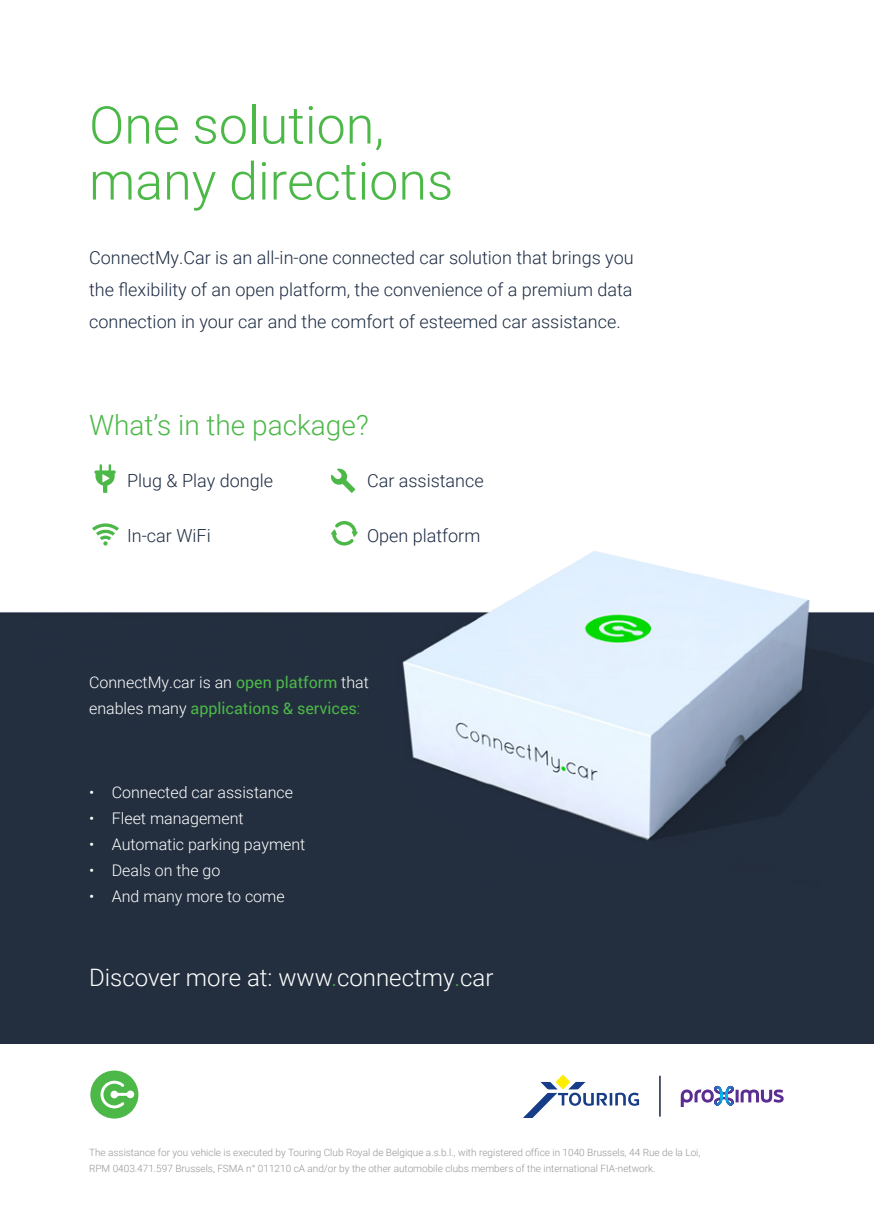
<style>
.page{position:relative;width:874px;height:1225px;background:#fff}
.page>*{position:absolute;margin:0;border:0;box-sizing:border-box;transform-origin:0 0}
.t1{font:300 52px/56px "Roboto";color:#4cb848}
.t2{font:300 28px "Roboto";color:#4cb848}
.t3{font:300 24px "Roboto";color:#fff}
.t4{font:300 18px/32px "Roboto";color:#1c2b42;text-align:justify}
.t5{font:300 16px "Roboto";color:#fff}
.t6{font:16px/26px "Roboto";color:#4cb848}
.t7{font:300 10px/16px "Roboto";color:#939598}
.s1{font-weight:300;color:#fff}
.s2{font-weight:300}
.s3{color:#4cb848}
</style>
<div class="page">
<img style="left:0;top:545px;width:873px;height:498px">
<svg style="left:94px;top:464px;width:22px;height:29px"></svg>
<svg style="left:92px;top:523px;width:27px;height:22px"></svg>
<svg style="left:331px;top:468px;width:24px;height:25px"></svg>
<svg style="left:331px;top:521px;width:27px;height:24px"></svg>
<svg style="left:680px;top:1085px;width:103px;height:21px"></svg>
<svg style="left:524px;top:1074px;width:114px;height:43px"></svg>
<hr style="left:658px;top:1075px;width:2px;height:41px;background:#1c2b42">
<svg style="left:90px;top:1070px;width:48px;height:48px"></svg>
<p class="t1" style="left:89px;top:95px;width:365px">One solution, many directions</p>
<p class="t4" style="left:89px;top:240px;width:546px">ConnectMy.Car is an all-in-one connected car solution that brings you the flexibility of an open platform, the convenience of a premium data connection in your car and the comfort of esteemed car assistance.</p>
<p class="t2" style="left:89px;top:405px;width:281px">What’s in the package?</p>
<p class="t4" style="left:127px;top:464px;width:147px">Plug &amp; Play dongle</p>
<p class="t4" style="left:127px;top:518px;width:85px">In-car WiFi</p>
<p class="t4" style="left:367px;top:464px;width:118px">Car assistance</p>
<p class="t4" style="left:367px;top:518px;width:115px">Open platform</p>
<p class="t6" style="left:89px;top:669px;width:281px"><span class="s1">ConnectMy.car is an</span> open platform <span class="s1">that enables many</span> applications &amp; services<span class="s2">:</span></p>
<p class="t5" style="left:89px;top:780px;width:205px">• Connected car assistance</p>
<p class="t5" style="left:89px;top:806px;width:156px">• Fleet management</p>
<p class="t5" style="left:89px;top:832px;width:218px">• Automatic parking payment</p>
<p class="t5" style="left:89px;top:858px;width:133px">• Deals on the go</p>
<p class="t5" style="left:89px;top:884px;width:197px">• And many more to come</p>
<p class="t3" style="left:89px;top:961px;width:406px">Discover more at: www<span class="s3">.</span>connectmy<span class="s3">.</span>car</p>
<p class="t7" style="left:89px;top:1144px;width:612px">The assistance for you vehicle is executed by Touring Club Royal de Belgique a.s.b.l., with registered office in 1040 Brussels, 44 Rue de la Loi,<br>RPM 0403.471.597 Brussels, FSMA n° 011210 cA and/or by the other automobile clubs members of the international FIA-network.</p>
</div>
